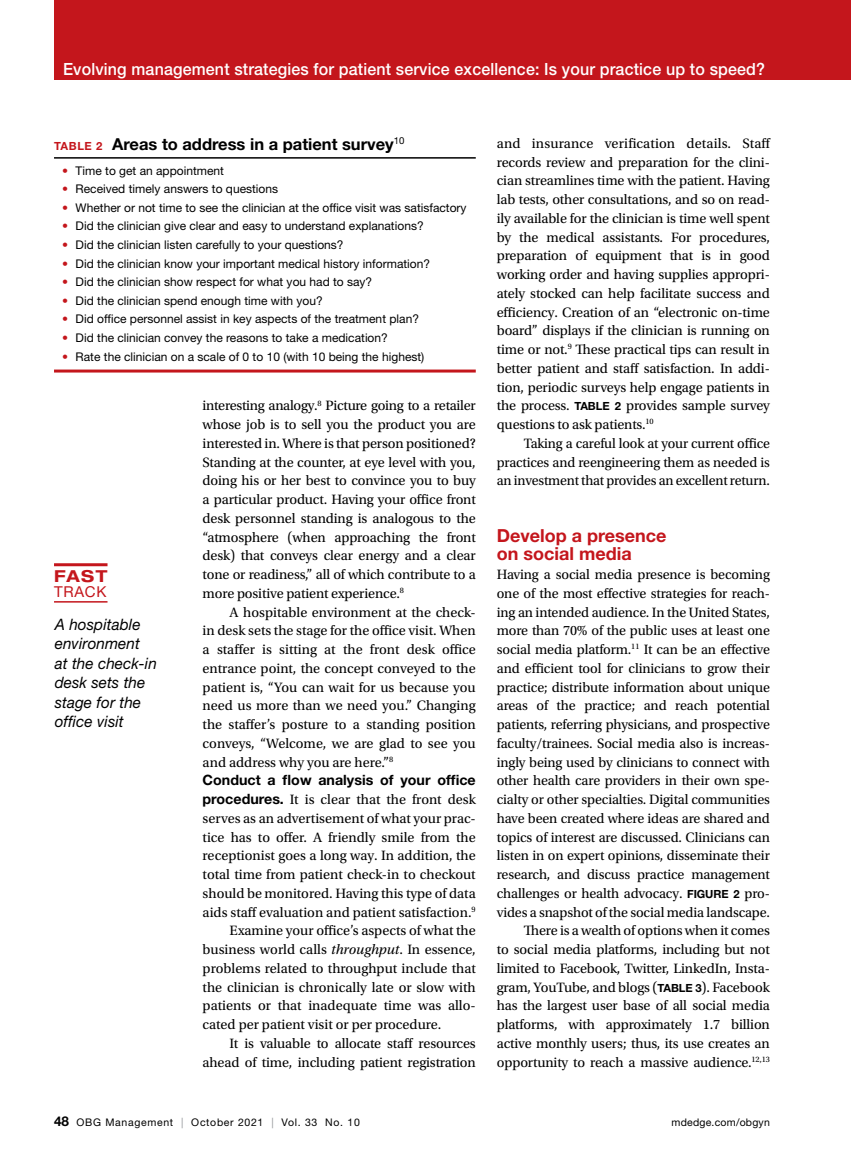
<style>
.page{position:relative;width:851px;height:1161px;background:#fff}
.page>*{position:absolute;margin:0;border:0;box-sizing:border-box;transform-origin:0 0}
.t1{font:700 18px/18.8px "Helvetica Neue LT Std";color:#c4161c}
.t2{font:500 16.8px "Helvetica Neue LT Std";letter-spacing:.01em;color:#fff;scale:.95 1}
.t3{font:700 16.5px "Helvetica Neue LT Std";color:#000}
.t4{font:700 expanded 16.5px "Helvetica Neue LT Std";color:#c4161c}
.t5{font:italic 15.75px/19.5px "Helvetica Neue LT Std";letter-spacing:.005em;color:#000}
.t6{font:15px "Helvetica Neue LT Std";letter-spacing:.05em;color:#c4161c}
.t7{font:14.25px/18.8px "Utopia Std";letter-spacing:-.01em;color:#000;text-align:justify}
.t8{font:700 14.25px "Helvetica Neue LT Std";color:#000}
.t9{font:12px "Helvetica Neue LT Std";color:#000}
.t10{font:10.5px "Helvetica Neue LT Std";letter-spacing:.065em;color:#000}
.t11{font:10.5px "Helvetica Neue LT Std";letter-spacing:.02em;color:#000}
.s1{font-size:11.25px;color:#c4161c}
.s2{color:#c4161c}
.s3{font-family:"Helvetica Neue LT Std";font-weight:700}
.s4{font-style:italic}
.s5{font-family:"Helvetica Neue LT Std";font-weight:700;font-size:11.25px}
.s6{font-weight:700;font-size:13.5px}
.s7{color:#939598}
</style>
<div class="page">
<hr style="left:54px;top:601px;width:53px;height:2px;background:#c4161c">
<hr style="left:54px;top:563px;width:53px;height:3px;background:#c4161c">
<div style="left:54px;top:0;width:796px;height:80px;background:#c4161c"></div>
<hr style="left:54px;top:157px;width:422px;height:2px;background:#000">
<hr style="left:54px;top:370px;width:422px;height:3px;background:#c4161c">
<p class="t2" style="left:63px;top:59px;width:740px">Evolving management strategies for patient service excellence: Is your practice up to speed?</p>
<p class="t3" style="left:54px;top:134px;width:352px"><span class="s1">TABLE 2</span> Areas to address in a patient survey<sup>10</sup></p>
<p class="t9" style="left:62px;top:163px;width:163px"><span class="s2">•</span> Time to get an appointment</p>
<p class="t9" style="left:62px;top:182px;width:217px"><span class="s2">•</span> Received timely answers to questions</p>
<p class="t9" style="left:62px;top:200px;width:406px"><span class="s2">•</span> Whether or not time to see the clinician at the office visit was satisfactory</p>
<p class="t9" style="left:62px;top:219px;width:363px"><span class="s2">•</span> Did the clinician give clear and easy to understand explanations?</p>
<p class="t9" style="left:62px;top:238px;width:283px"><span class="s2">•</span> Did the clinician listen carefully to your questions?</p>
<p class="t9" style="left:62px;top:256px;width:369px"><span class="s2">•</span> Did the clinician know your important medical history information?</p>
<p class="t9" style="left:62px;top:275px;width:311px"><span class="s2">•</span> Did the clinician show respect for what you had to say?</p>
<p class="t9" style="left:62px;top:293px;width:262px"><span class="s2">•</span> Did the clinician spend enough time with you?</p>
<p class="t9" style="left:62px;top:312px;width:358px"><span class="s2">•</span> Did office personnel assist in key aspects of the treatment plan?</p>
<p class="t9" style="left:62px;top:331px;width:327px"><span class="s2">•</span> Did the clinician convey the reasons to take a medication?</p>
<p class="t9" style="left:62px;top:349px;width:364px"><span class="s2">•</span> Rate the clinician on a scale of 0 to 10 (with 10 being the highest)</p>
<p class="t4" style="left:54px;top:566px;width:55px">FAST</p>
<p class="t6" style="left:54px;top:583px;width:54px">TRACK</p>
<p class="t5" style="left:55px;top:614px;width:104px">A hospitable environment<br>at the check-in desk sets the stage for the office visit</p>
<p class="t7" style="left:202px;top:397px;width:275px">interesting analogy.<sup>8</sup> Picture going to a retailer whose job is to sell you the product you are interested in. Where is that person positioned?<br>Standing at the counter, at eye level with you, doing his or her best to convince you to buy a particular product. Having your office front desk personnel standing is analogous to the “atmosphere (when approaching the front desk) that conveys clear energy and a clear tone or readiness,” all of which contribute to a more positive patient experience.<sup>8</sup></p>
<p class="t7" style="left:202px;top:603px;width:275px;text-indent:27px">A hospitable environment at the check&shy;in desk sets the stage for the office visit. When a staffer is sitting at the front desk office entrance point, the concept conveyed to the patient is, “You can wait for us because you need us more than we need you.” Changing the staffer’s posture to a standing position conveys, “Welcome, we are glad to see you and address why you are here.”<sup>8</sup></p>
<p class="t8" style="left:202px;top:771px;width:274px">Conduct a flow analysis of your office</p>
<p class="t7" style="left:202px;top:790px;width:275px"><span class="s3">procedures.</span> It is clear that the front desk</p>
<p class="t7" style="left:202px;top:809px;width:275px">serves as an advertisement of what your prac-</p>
<p class="t7" style="left:202px;top:828px;width:275px">tice has to offer. A friendly smile from the</p>
<p class="t7" style="left:202px;top:847px;width:275px">receptionist goes a long way. In addition, the</p>
<p class="t7" style="left:202px;top:865px;width:274px">total time from patient check-in to checkout</p>
<p class="t7" style="left:202px;top:884px;width:275px">should be monitored. Having this type of data</p>
<p class="t7" style="left:202px;top:903px;width:274px">aids staff evaluation and patient satisfaction.<sup>9</sup></p>
<p class="t7" style="left:230px;top:922px;width:248px">Examine your office’s aspects of what the</p>
<p class="t7" style="left:202px;top:940px;width:275px">business world calls <span class="s4">throughput</span>. In essence,</p>
<p class="t7" style="left:202px;top:959px;width:274px">problems related to throughput include that</p>
<p class="t7" style="left:202px;top:978px;width:275px">the clinician is chronically late or slow with</p>
<p class="t7" style="left:202px;top:997px;width:275px">patients or that inadequate time was allo-</p>
<p class="t7" style="left:202px;top:1015px;width:240px">cated per patient visit or per procedure.</p>
<p class="t7" style="left:230px;top:1034px;width:248px">It is valuable to allocate staff resources</p>
<p class="t7" style="left:202px;top:1053px;width:274px">ahead of time, including patient registration</p>
<p class="t7" style="left:497px;top:134px;width:275px">and insurance verification details. Staff records review and preparation for the clini&shy;cian streamlines time with the patient. Having lab tests, other consultations, and so on read&shy;ily available for the clinician is time well spent by the medical assistants. For procedures, preparation of equipment that is in good working order and having supplies appropri&shy;ately stocked can help facilitate success and efficiency. Creation of an “electronic on-time board” displays if the clinician is running on time or not.<sup>9</sup> These practical tips can result in better patient and staff satisfaction. In addi&shy;tion, periodic surveys help engage patients in the process. <span class="s5">TABLE 2</span> provides sample survey questions to ask patients.<sup>10</sup></p>
<p class="t7" style="left:497px;top:434px;width:275px;text-indent:27px">Taking a careful look at your current office practices and reengineering them as needed is an investment that provides an excellent return.</p>
<p class="t1" style="left:496px;top:525px;width:171px">Develop a presence on social media</p>
<p class="t7" style="left:496px;top:565px;width:275px;text-align:right">Having a social media presence is becoming one of the most effective strategies for reach&shy;ing an intended audience. In the United States, more than 70% of the public uses at least one social media platform.<sup>11</sup> It can be an effective and efficient tool for clinicians to grow their practice; distribute information about unique areas of the practice; and reach potential patients, referring physicians, and prospective faculty/trainees. Social media also is increas&shy;ingly being used by clinicians to connect with other health care providers in their own spe&shy;cialty or other specialties. Digital communities have been created where ideas are shared and topics of interest are discussed. Clinicians can listen in on expert opinions, disseminate their research, and discuss practice management challenges or health advocacy. <span class="s5">FIGURE 2</span> pro&shy;vides a snapshot of the social media landscape.<br>There is a wealth of options when it comes<br>to social media platforms, including but not limited to Facebook, Twitter, LinkedIn, Insta&shy;gram, YouTube, and blogs (<span class="s5">TABLE 3</span>). Facebook has the largest user base of all social media platforms, with approximately 1.7 billion active monthly users; thus, its use creates an opportunity to reach a massive audience.<sup>12,13</sup></p>
<p class="t10" style="left:54px;top:1116px;width:307px"><span class="s6">48</span> OBG Management <span class="s7">|</span> October 2021 <span class="s7">|</span> Vol. 33 No. 10</p>
<p class="t11" style="left:671px;top:1116px;width:100px">mdedge.com/obgyn</p>
</div>
